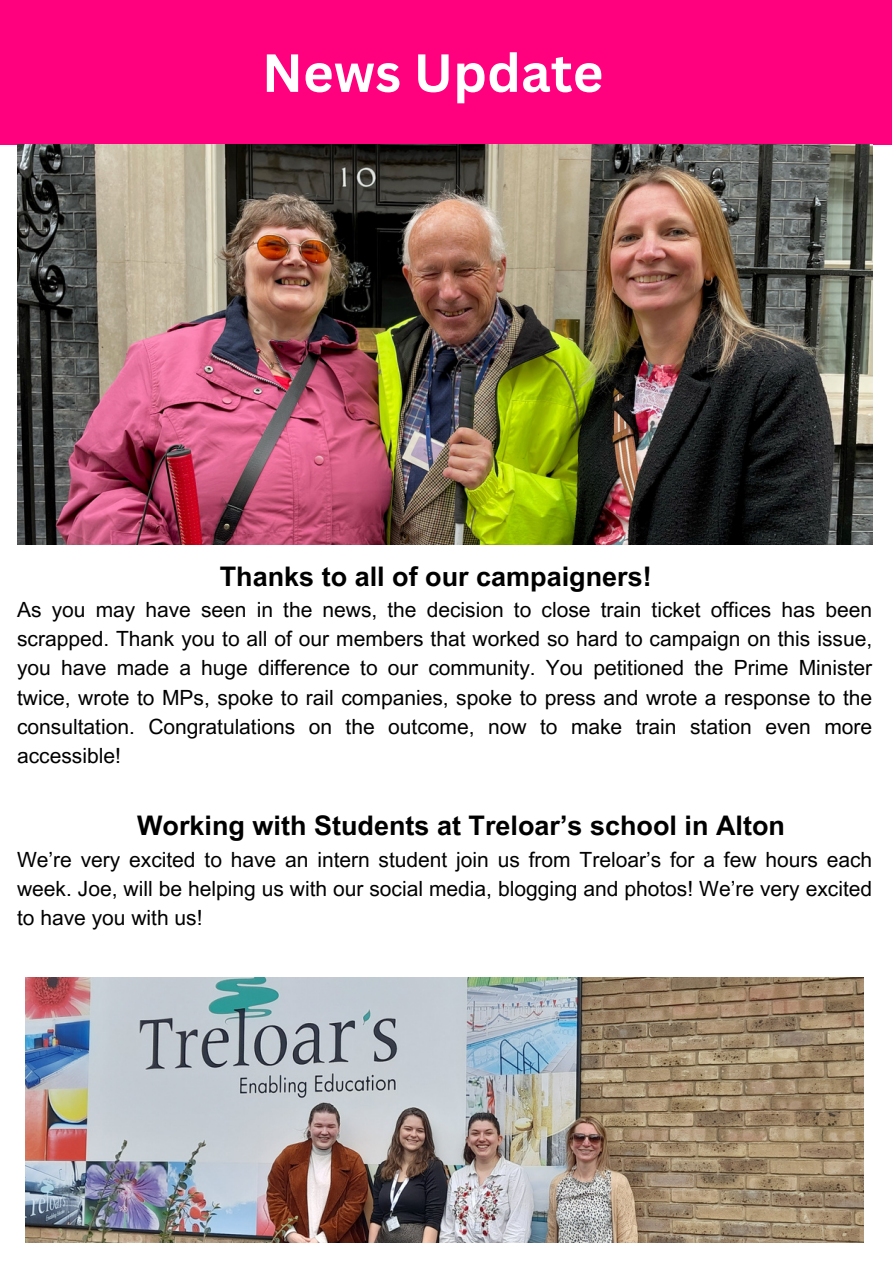
<style>
.page{position:relative;width:893px;height:1264px;background:#fff}
.page>*{position:absolute;margin:0;border:0;box-sizing:border-box;transform-origin:0 0}
.t1{font:700 52.5px "Canva Sans";color:#fff}
.t2{font:700 27px "Arial MT Pro";color:#000}
.t3{font:21px/29.2px "Arial MT Pro";color:#000;text-align:justify}
</style>
<div class="page">
<div style="left:0;top:0;width:891px;height:144px;background:#ff007e"></div>
<img style="left:18px;top:144px;width:854px;height:400px">
<img style="left:26px;top:977px;width:837px;height:265px">
<p class="t1" style="left:262px;top:36px;width:343px">News Update</p>
<p class="t2" style="left:220px;top:566px;width:433px">Thanks to all of our campaigners!</p>
<p class="t3" style="left:17px;top:597px;width:856px">As you may have seen in the news, the decision to close train ticket offices has been scrapped. Thank you to all of our members that worked so hard to campaign on this issue, you have made a huge difference to our community. You petitioned the Prime Minister twice, wrote to MPs, spoke to rail companies, spoke to press and wrote a response to the consultation. Congratulations on the outcome, now to make train station even more accessible!</p>
<p class="t2" style="left:137px;top:815px;width:649px">Working with Students at Treloar’s school in Alton</p>
<p class="t3" style="left:17px;top:847px;width:856px">We’re very excited to have an intern student join us from Treloar’s for a few hours each week. Joe, will be helping us with our social media, blogging and photos! We’re very excited to have you with us!</p>
</div>
